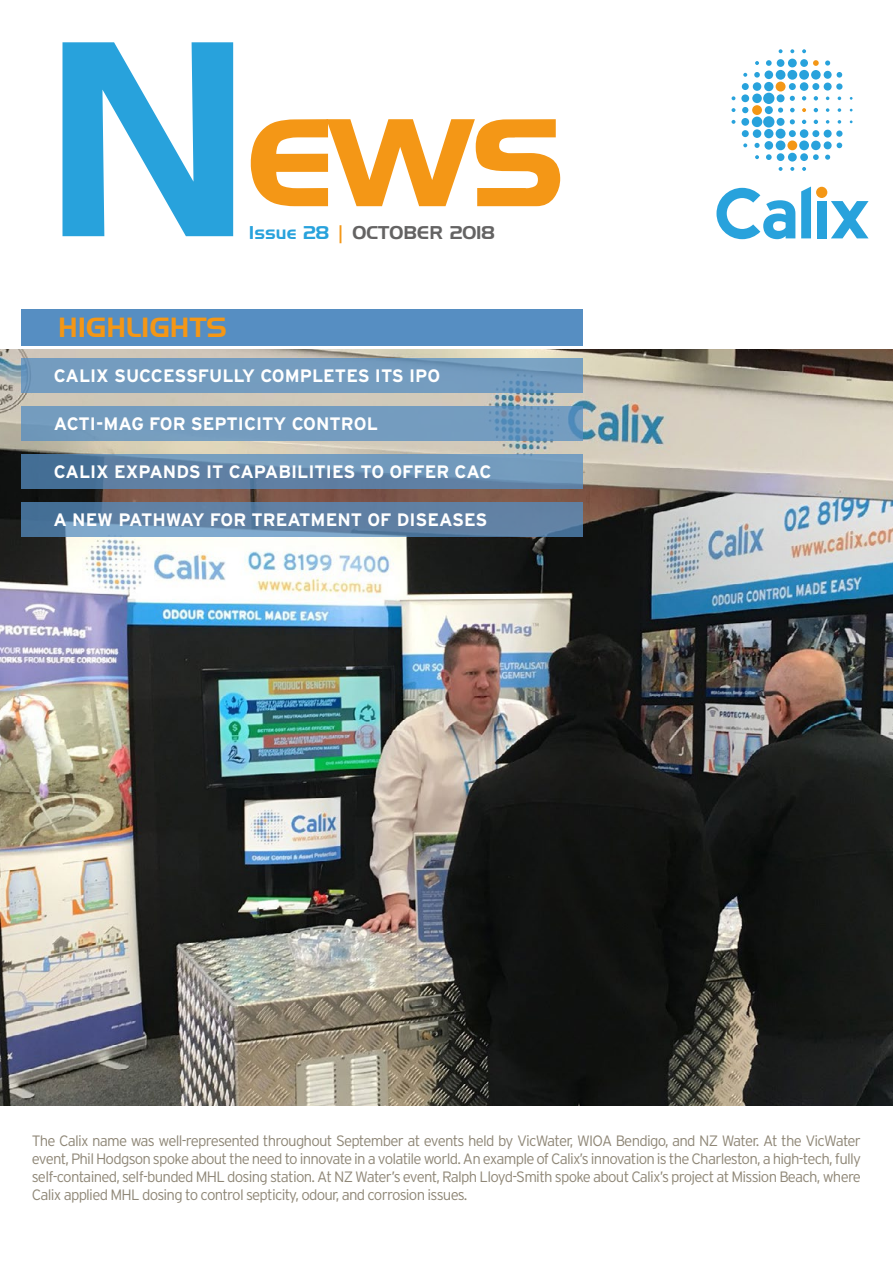
<style>
.page{position:relative;width:893px;height:1263px;background:#fff}
.page>*{position:absolute;margin:0;border:0;box-sizing:border-box;transform-origin:0 0}
.t1{font:165px "Handel Gothic";color:#f49716}
.t2{font:27px "Handel Gothic";letter-spacing:.005em;color:#f49716}
.t3{font:700 18px "Interstate";color:#fff}
.t4{font:18px "Handel Gothic";letter-spacing:.005em;color:#646363}
.t5{font:300 15px/18px "Interstate";letter-spacing:-.05em;color:#8f8777;text-align:justify}
.s1{font-size:270px;color:#28a2dc}
.s2{color:#28a2dc}
.s3{color:#f49716}
</style>
<div class="page">
<img style="left:0;top:349px;width:893px;height:757px">
<div style="left:21px;top:309px;width:562px;height:36px;background:#568ec2"></div>
<div style="left:21px;top:358px;width:562px;height:35px;background:#749cbf"></div>
<svg style="left:21px;top:454px;width:562px;height:35px;background:#6388ab"></svg>
<div style="left:21px;top:406px;width:562px;height:35px;background:#749cbf"></div>
<svg style="left:21px;top:502px;width:562px;height:35px;background:#6083a7"></svg>
<svg style="left:813px;top:60px;width:6px;height:6px"></svg>
<div style="left:776px;top:82px;width:9px;height:10px;background:#f49716;border-radius:50%"></div>
<div style="left:752px;top:105px;width:10px;height:10px;background:#f49716;border-radius:50%"></div>
<svg style="left:802px;top:108px;width:4px;height:4px"></svg>
<div style="left:787px;top:140px;width:10px;height:10px;background:#f49716;border-radius:50%"></div>
<svg style="left:779px;top:49px;width:3px;height:4px"></svg>
<svg style="left:790px;top:49px;width:4px;height:4px"></svg>
<svg style="left:802px;top:49px;width:4px;height:4px"></svg>
<svg style="left:755px;top:61px;width:4px;height:4px"></svg>
<svg style="left:766px;top:60px;width:6px;height:6px"></svg>
<div style="left:777px;top:59px;width:7px;height:8px;background:#28a2dc;border-radius:50%"></div>
<div style="left:788px;top:59px;width:9px;height:8px;background:#28a2dc;border-radius:50%"></div>
<div style="left:800px;top:59px;width:8px;height:8px;background:#28a2dc;border-radius:50%"></div>
<svg style="left:825px;top:60px;width:5px;height:6px"></svg>
<svg style="left:743px;top:73px;width:4px;height:4px"></svg>
<svg style="left:754px;top:72px;width:6px;height:6px"></svg>
<div style="left:764px;top:70px;width:9px;height:9px;background:#28a2dc;border-radius:50%"></div>
<div style="left:776px;top:70px;width:9px;height:10px;background:#28a2dc;border-radius:50%"></div>
<div style="left:787px;top:70px;width:10px;height:10px;background:#28a2dc;border-radius:50%"></div>
<div style="left:799px;top:70px;width:10px;height:10px;background:#28a2dc;border-radius:50%"></div>
<div style="left:811px;top:70px;width:10px;height:10px;background:#28a2dc;border-radius:50%"></div>
<div style="left:824px;top:71px;width:8px;height:8px;background:#28a2dc;border-radius:50%"></div>
<svg style="left:837px;top:72px;width:5px;height:6px"></svg>
<div style="left:742px;top:83px;width:7px;height:7px;background:#28a2dc;border-radius:50%"></div>
<div style="left:753px;top:82px;width:8px;height:9px;background:#28a2dc;border-radius:50%"></div>
<div style="left:764px;top:82px;width:9px;height:9px;background:#28a2dc;border-radius:50%"></div>
<div style="left:789px;top:83px;width:7px;height:7px;background:#28a2dc;border-radius:50%"></div>
<div style="left:800px;top:82px;width:8px;height:9px;background:#28a2dc;border-radius:50%"></div>
<div style="left:812px;top:83px;width:7px;height:7px;background:#28a2dc;border-radius:50%"></div>
<div style="left:824px;top:83px;width:8px;height:8px;background:#28a2dc;border-radius:50%"></div>
<div style="left:836px;top:83px;width:6px;height:7px;background:#28a2dc;border-radius:50%"></div>
<svg style="left:731px;top:96px;width:4px;height:4px"></svg>
<div style="left:741px;top:94px;width:8px;height:8px;background:#28a2dc;border-radius:50%"></div>
<div style="left:752px;top:94px;width:10px;height:9px;background:#28a2dc;border-radius:50%"></div>
<div style="left:763px;top:93px;width:11px;height:11px;background:#28a2dc;border-radius:50%"></div>
<div style="left:777px;top:94px;width:8px;height:8px;background:#28a2dc;border-radius:50%"></div>
<svg style="left:790px;top:96px;width:5px;height:5px"></svg>
<svg style="left:802px;top:96px;width:4px;height:5px"></svg>
<svg style="left:814px;top:96px;width:4px;height:5px"></svg>
<svg style="left:731px;top:108px;width:4px;height:4px"></svg>
<svg style="left:742px;top:107px;width:6px;height:6px"></svg>
<div style="left:765px;top:106px;width:8px;height:8px;background:#28a2dc;border-radius:50%"></div>
<svg style="left:778px;top:108px;width:5px;height:5px"></svg>
<svg style="left:790px;top:108px;width:5px;height:4px"></svg>
<svg style="left:814px;top:108px;width:4px;height:4px"></svg>
<svg style="left:826px;top:108px;width:3px;height:4px"></svg>
<svg style="left:838px;top:108px;width:3px;height:4px"></svg>
<svg style="left:731px;top:120px;width:4px;height:4px"></svg>
<div style="left:741px;top:118px;width:8px;height:8px;background:#28a2dc;border-radius:50%"></div>
<div style="left:752px;top:117px;width:10px;height:10px;background:#28a2dc;border-radius:50%"></div>
<div style="left:763px;top:116px;width:11px;height:12px;background:#28a2dc;border-radius:50%"></div>
<div style="left:777px;top:118px;width:8px;height:8px;background:#28a2dc;border-radius:50%"></div>
<svg style="left:790px;top:119px;width:5px;height:5px"></svg>
<svg style="left:802px;top:120px;width:4px;height:4px"></svg>
<svg style="left:814px;top:120px;width:4px;height:4px"></svg>
<svg style="left:826px;top:120px;width:3px;height:4px"></svg>
<svg style="left:838px;top:120px;width:3px;height:4px"></svg>
<div style="left:742px;top:130px;width:7px;height:7px;background:#28a2dc;border-radius:50%"></div>
<div style="left:753px;top:129px;width:8px;height:9px;background:#28a2dc;border-radius:50%"></div>
<div style="left:764px;top:129px;width:9px;height:9px;background:#28a2dc;border-radius:50%"></div>
<div style="left:776px;top:129px;width:9px;height:10px;background:#28a2dc;border-radius:50%"></div>
<div style="left:789px;top:130px;width:7px;height:7px;background:#28a2dc;border-radius:50%"></div>
<div style="left:800px;top:129px;width:8px;height:9px;background:#28a2dc;border-radius:50%"></div>
<div style="left:812px;top:130px;width:7px;height:7px;background:#28a2dc;border-radius:50%"></div>
<div style="left:824px;top:130px;width:8px;height:8px;background:#28a2dc;border-radius:50%"></div>
<div style="left:836px;top:130px;width:6px;height:7px;background:#28a2dc;border-radius:50%"></div>
<svg style="left:743px;top:143px;width:4px;height:4px"></svg>
<svg style="left:754px;top:143px;width:6px;height:5px"></svg>
<div style="left:764px;top:141px;width:9px;height:9px;background:#28a2dc;border-radius:50%"></div>
<div style="left:776px;top:140px;width:9px;height:10px;background:#28a2dc;border-radius:50%"></div>
<div style="left:799px;top:140px;width:10px;height:10px;background:#28a2dc;border-radius:50%"></div>
<div style="left:811px;top:141px;width:10px;height:9px;background:#28a2dc;border-radius:50%"></div>
<div style="left:824px;top:141px;width:8px;height:8px;background:#28a2dc;border-radius:50%"></div>
<svg style="left:837px;top:143px;width:5px;height:5px"></svg>
<svg style="left:755px;top:155px;width:4px;height:4px"></svg>
<svg style="left:766px;top:154px;width:6px;height:6px"></svg>
<div style="left:777px;top:153px;width:7px;height:8px;background:#28a2dc;border-radius:50%"></div>
<div style="left:788px;top:153px;width:9px;height:9px;background:#28a2dc;border-radius:50%"></div>
<div style="left:800px;top:153px;width:8px;height:8px;background:#28a2dc;border-radius:50%"></div>
<svg style="left:813px;top:154px;width:6px;height:6px"></svg>
<svg style="left:825px;top:155px;width:5px;height:5px"></svg>
<svg style="left:779px;top:167px;width:3px;height:4px"></svg>
<svg style="left:790px;top:167px;width:4px;height:4px"></svg>
<svg style="left:802px;top:167px;width:4px;height:4px"></svg>
<svg style="left:801px;top:187px;width:10px;height:51px"></svg>
<div style="left:816px;top:187px;width:11px;height:11px;background:#f49716;border-radius:50%"></div>
<div style="left:817px;top:201px;width:10px;height:37px;background:#28a2dc"></div>
<svg style="left:831px;top:201px;width:38px;height:37px"></svg>
<svg style="left:716px;top:188px;width:79px;height:51px"></svg>
<h1 class="t1" style="left:43px;top:71px;width:526px"><span class="s1">N</span>ews</h1>
<p class="t4" style="left:249px;top:224px;width:247px"><span class="s2">Issue 28</span> <span class="s3">|</span> OCTOBER 2018</p>
<h2 class="t2" style="left:58px;top:315px;width:170px">HIGHLIGHTS</h2>
<p class="t3" style="left:54px;top:366px;width:388px">CALIX SUCCESSFULLY COMPLETES ITS IPO</p>
<p class="t3" style="left:54px;top:414px;width:326px">ACTI-MAG FOR SEPTICITY CONTROL</p>
<p class="t3" style="left:54px;top:462px;width:439px">CALIX EXPANDS IT CAPABILITIES TO OFFER CAC</p>
<p class="t3" style="left:54px;top:509px;width:435px">A NEW PATHWAY FOR TREATMENT OF DISEASES</p>
<p class="t5" style="left:32px;top:1132px;width:831px">The Calix name was well-represented throughout September at events held by VicWater, WIOA Bendigo, and NZ Water. At the VicWater event, Phil Hodgson spoke about the need to innovate in a volatile world. An example of Calix’s innovation is the Charleston, a high-tech, fully self-contained, self-bunded MHL dosing station. At NZ Water’s event, Ralph Lloyd-Smith spoke about Calix’s project at Mission Beach, where Calix applied MHL dosing to control septicity, odour, and corrosion issues.</p>
</div>
